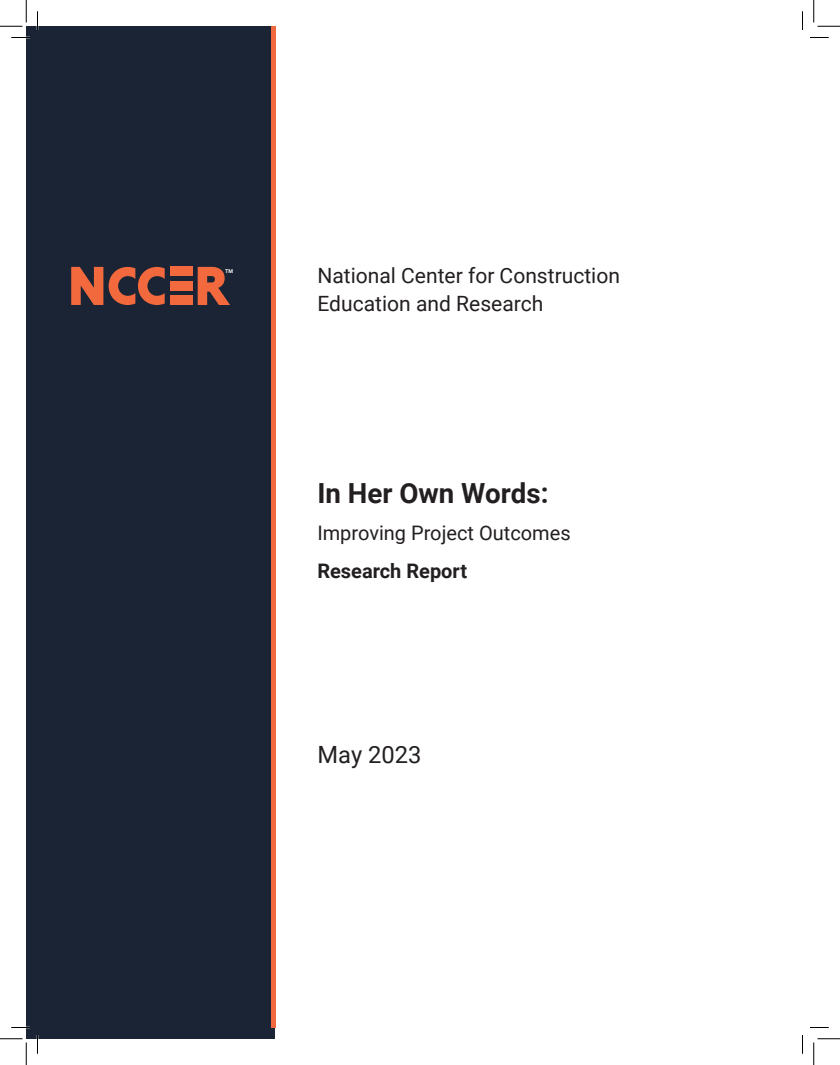
<style>
.page{position:relative;width:840px;height:1065px;background:#fff}
.page>*{position:absolute;margin:0;border:0;box-sizing:border-box;transform-origin:0 0}
.t1{font:700 27.75px "Roboto";color:#231f20}
.t2{font:23.75px "Roboto";color:#231f20}
.t3{font:21px/28.2px "Roboto";color:#231f20}
.t4{font:20px "Roboto";color:#231f20}
.t5{font:700 20px "Roboto";color:#231f20}
.t6{font:700 5.25px "Roboto";color:#fff}
</style>
<div class="page">
<div style="left:26px;top:26px;width:249px;height:1013px;background:#1a2434"></div>
<hr style="left:271px;top:26px;width:4px;height:1002px;background:#f1693f">
<svg style="left:71px;top:267px;width:32px;height:38px"></svg>
<svg style="left:109px;top:267px;width:56px;height:38px"></svg>
<div style="left:170px;top:267px;width:22px;height:9px;background:#f2693e"></div>
<div style="left:170px;top:281px;width:22px;height:10px;background:#f2693e"></div>
<div style="left:170px;top:296px;width:22px;height:9px;background:#f2693e"></div>
<svg style="left:198px;top:266px;width:32px;height:39px"></svg>
<svg style="left:11px;top:37px;width:19px;height:1px"></svg>
<svg style="left:810px;top:37px;width:19px;height:1px"></svg>
<svg style="left:11px;top:1027px;width:19px;height:1px"></svg>
<svg style="left:810px;top:1027px;width:19px;height:1px"></svg>
<svg style="left:37px;top:11px;width:1px;height:19px"></svg>
<svg style="left:37px;top:1035px;width:1px;height:19px"></svg>
<svg style="left:802px;top:11px;width:1px;height:19px"></svg>
<svg style="left:802px;top:1035px;width:1px;height:19px"></svg>
<svg style="left:0;top:0;width:27px;height:27px"></svg>
<svg style="left:0;top:1039px;width:27px;height:26px"></svg>
<svg style="left:814px;top:0;width:26px;height:27px"></svg>
<svg style="left:814px;top:1039px;width:26px;height:26px"></svg>
<p class="t6" style="left:225px;top:267px;width:9px">TM</p>
<p class="t3" style="left:317px;top:261px;width:304px">National Center for Construction<br>Education and Research</p>
<h1 class="t1" style="left:317px;top:473px;width:233px">In Her Own Words:</h1>
<p class="t4" style="left:317px;top:519px;width:255px">Improving Project Outcomes</p>
<p class="t5" style="left:317px;top:556px;width:151px">Research Report</p>
<p class="t2" style="left:317px;top:738px;width:106px">May 2023</p>
</div>
